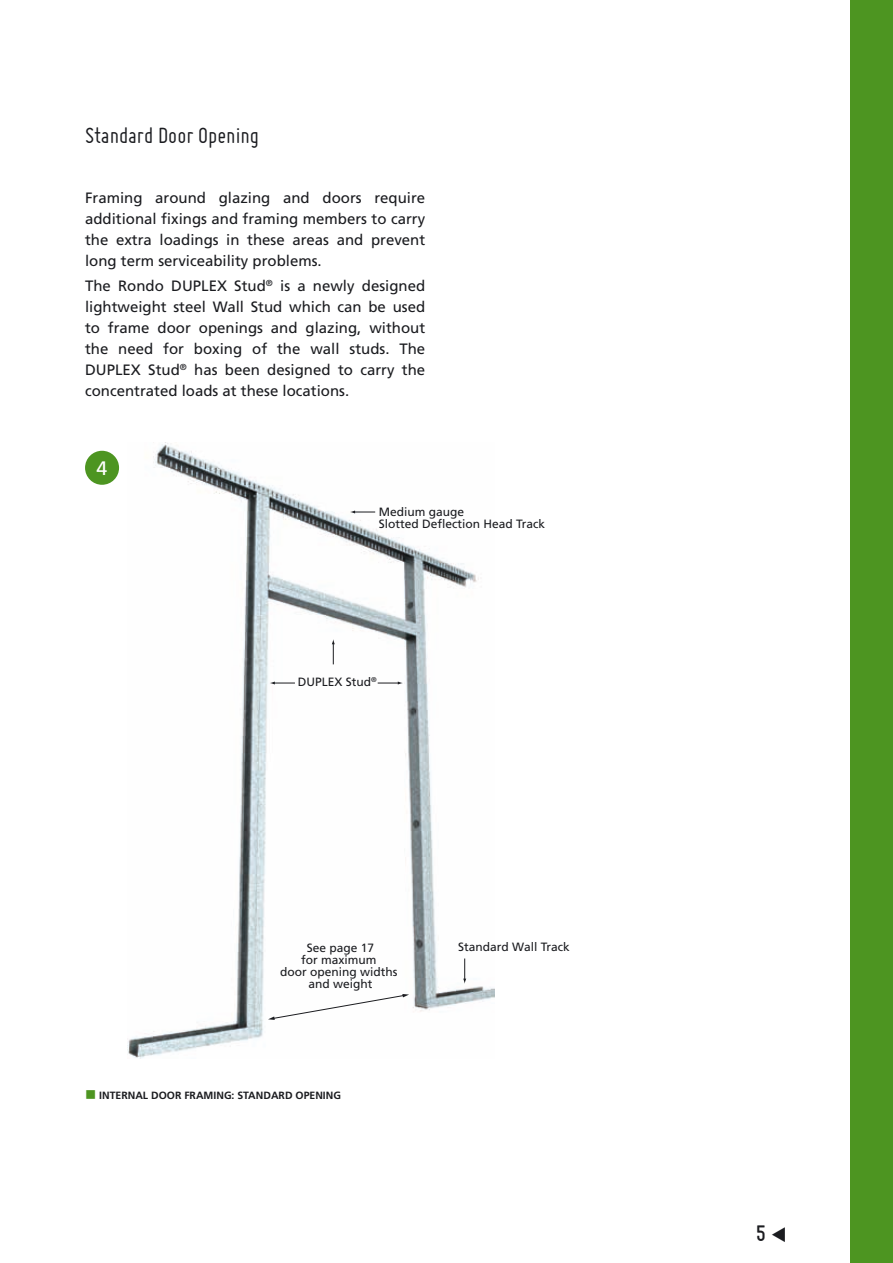
<style>
.page{position:relative;width:893px;height:1263px;background:#fff}
.page>*{position:absolute;margin:0;border:0;box-sizing:border-box;transform-origin:0 0}
.t1{font:31.5px "Blanch Caps";color:#1b1c20}
.t2{font:24px "Miso";color:#1b1c20}
.t3{font:19.5px "Frutiger";color:#fff}
.t4{font:15px/21px "Frutiger";color:#1b1c20;text-align:justify}
.t5{font:12px/12px "Frutiger";color:#1b1c20}
.t6{font:700 10.5px "Frutiger";color:#1b1c20}
.s1{color:#4d9521}
</style>
<div class="page">
<div style="left:850px;top:0;width:43px;height:1263px;background:#4d9521"></div>
<img style="left:128px;top:442px;width:367px;height:617px">
<svg style="left:350px;top:510px;width:25px;height:3px"></svg>
<svg style="left:270px;top:681px;width:25px;height:3px"></svg>
<svg style="left:378px;top:681px;width:25px;height:3px"></svg>
<svg style="left:463px;top:958px;width:3px;height:26px"></svg>
<svg style="left:332px;top:639px;width:3px;height:25px"></svg>
<svg style="left:268px;top:994px;width:141px;height:26px"></svg>
<div style="left:85px;top:451px;width:34px;height:34px;background:#4d9521;border-radius:50%"></div>
<h2 class="t2" style="left:85px;top:122px;width:176px">Standard Door Opening</h2>
<p class="t4" style="left:85px;top:187px;width:342px">Framing around glazing and doors require additional fixings and framing members to carry the extra loadings in these areas and prevent long term serviceability problems.</p>
<p class="t4" style="left:85px;top:275px;width:342px">The Rondo DUPLEX Stud<sup>®</sup> is a newly designed lightweight steel Wall Stud which can be used to frame door openings and glazing, without the need for boxing of the wall studs. The DUPLEX Stud<sup>®</sup> has been designed to carry the concentrated loads at these locations.</p>
<h3 class="t3" style="left:96px;top:456px;width:12px">4</h3>
<p class="t5" style="left:379px;top:506px;width:168px">Medium gauge<br>Slotted Deflection Head Track</p>
<p class="t5" style="left:298px;top:676px;width:80px">DUPLEX Stud<sup>®</sup></p>
<p class="t5" style="left:280px;top:942px;width:119px;text-align:center">See page 17<br>for maximum<br>door opening widths and weight</p>
<p class="t5" style="left:458px;top:941px;width:113px">Standard Wall Track</p>
<p class="t6" style="left:85px;top:1089px;width:257px"><span class="s1">■</span> INTERNAL DOOR FRAMING: STANDARD OPENING</p>
<h1 class="t1" style="left:756px;top:1219px;width:32px">5 ▼</h1>
</div>
